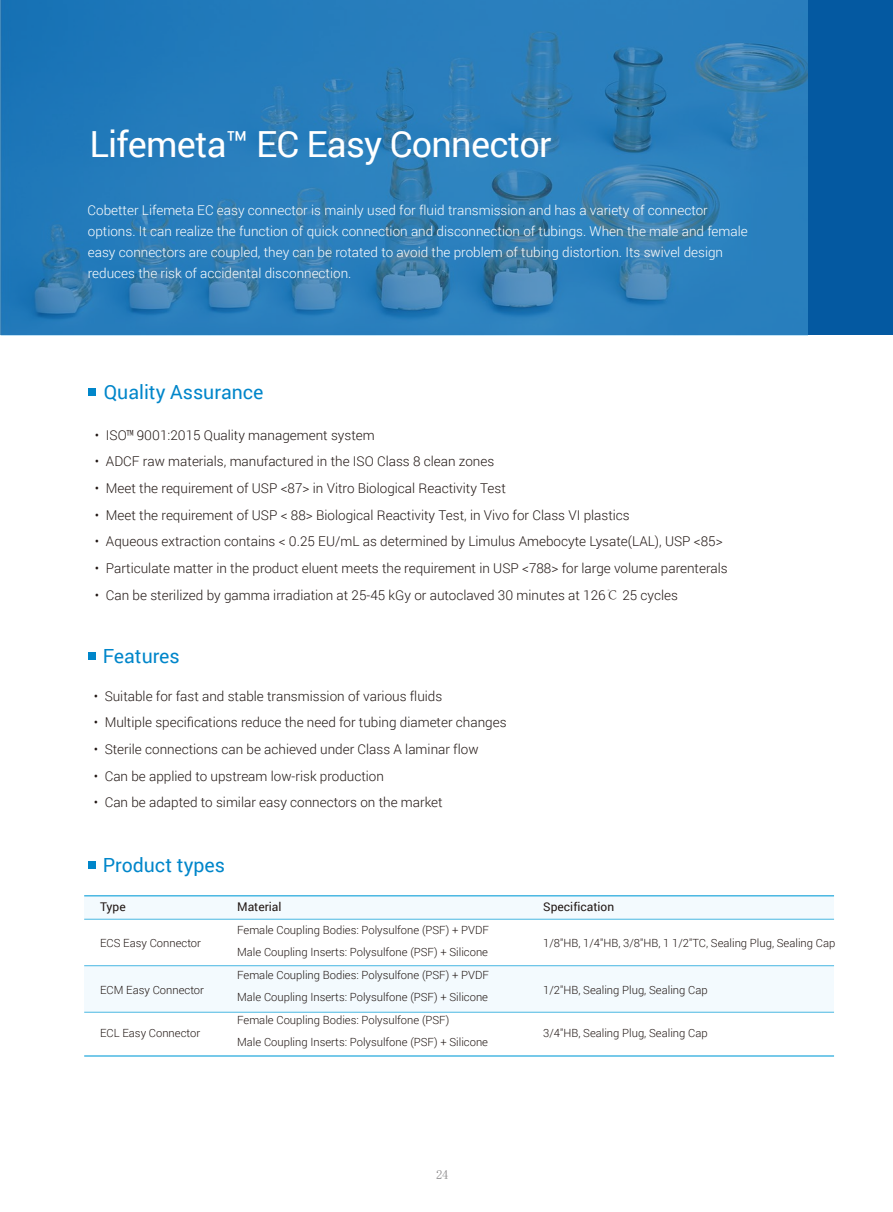
<style>
.page{position:relative;width:893px;height:1212px;background:#fff}
.page>*{position:absolute;margin:0;border:0;box-sizing:border-box;transform-origin:0 0}
.t1{font:36px "Roboto";letter-spacing:-.02em;color:#fff}
.t2{font:19.5px "Roboto";color:#0086ca}
.t3{font:300 13.5px "Roboto";color:#221815}
.t4{font:300 13.5px/21px "Roboto";color:#fff}
.t5{font:12.6px "Alibaba Pu Hui Ti L";color:#807f80}
.t6{font:12px "Roboto";color:#221815}
.t7{font:300 11.25px/22.5px "Roboto";color:#221815}
.s1{font-family:"Alibaba Pu Hui Ti L";font-weight:400}
.s2{font-family:"Adobe Song Std"}
</style>
<div class="page">
<div style="left:0;top:0;width:893px;height:335px;background:#0459a1"></div>
<img style="left:0;top:0;width:808px;height:335px">
<div style="left:84px;top:895px;width:750px;height:24px;background:#f3fafe"></div>
<hr style="left:84px;top:895px;width:750px;height:1px;background:#4ab8e2">
<hr style="left:84px;top:1055px;width:750px;height:2px;background:#4ab8e2">
<div style="left:84px;top:966px;width:750px;height:46px;background:#f3fafe"></div>
<hr style="left:84px;top:965px;width:750px;height:1px;background:#4ab8e2">
<hr style="left:84px;top:1012px;width:750px;height:1px;background:#4ab8e2">
<hr style="left:84px;top:919px;width:750px;height:1px;background:#4ab8e2">
<div style="left:88px;top:389px;width:8px;height:7px;background:#0086ca"></div>
<div style="left:88px;top:652px;width:8px;height:8px;background:#0086ca"></div>
<div style="left:88px;top:861px;width:8px;height:8px;background:#0086ca"></div>
<h1 class="t1" style="left:89px;top:118px;width:464px">Lifemeta™ EC Easy Connector</h1>
<p class="t4" style="left:87px;top:199px;width:662px">Cobetter Lifemeta EC easy connector is mainly used for fluid transmission and has a variety of connector options. It can realize the function of quick connection and disconnection of tubings. When the male and female easy connectors are coupled, they can be rotated to avoid the problem of tubing distortion. Its swivel design reduces the risk of accidental disconnection.</p>
<h2 class="t2" style="left:104px;top:378px;width:161px">Quality Assurance</h2>
<p class="t3" style="left:95px;top:425px;width:281px">• ISO<span class="s1">™</span> 9001:2015 Quality management system</p>
<p class="t3" style="left:95px;top:452px;width:401px">• ADCF raw materials, manufactured in the ISO Class 8 clean zones</p>
<p class="t3" style="left:95px;top:479px;width:412px">• Meet the requirement of USP &lt;87&gt; in Vitro Biological Reactivity Test</p>
<p class="t3" style="left:95px;top:506px;width:536px">• Meet the requirement of USP &lt; 88&gt; Biological Reactivity Test, in Vivo for Class VI plastics</p>
<p class="t3" style="left:95px;top:532px;width:629px">• Aqueous extraction contains &lt; 0.25 EU/mL as determined by Limulus Amebocyte Lysate(LAL), USP &lt;85&gt;</p>
<p class="t3" style="left:95px;top:559px;width:634px">• Particulate matter in the product eluent meets the requirement in USP &lt;788&gt; for large volume parenterals</p>
<p class="t3" style="left:95px;top:586px;width:585px">• Can be sterilized by gamma irradiation at 25-45 kGy or autoclaved 30 minutes at 126<span class="s2">℃</span> 25 cycles</p>
<h2 class="t2" style="left:103px;top:643px;width:79px">Features</h2>
<p class="t3" style="left:94px;top:686px;width:350px">• Suitable for fast and stable transmission of various fluids</p>
<p class="t3" style="left:94px;top:713px;width:414px">• Multiple specifications reduce the need for tubing diameter changes</p>
<p class="t3" style="left:94px;top:740px;width:386px">• Sterile connections can be achieved under Class A laminar flow</p>
<p class="t3" style="left:94px;top:766px;width:292px">• Can be applied to upstream low-risk production</p>
<p class="t3" style="left:94px;top:793px;width:350px">• Can be adapted to similar easy connectors on the market</p>
<h2 class="t2" style="left:103px;top:852px;width:124px">Product types</h2>
<p class="t6" style="left:100px;top:899px;width:27px">Type</p>
<p class="t7" style="left:100px;top:932px;width:103px">ECS Easy Connector</p>
<p class="t7" style="left:100px;top:978px;width:106px">ECM Easy Connector</p>
<p class="t7" style="left:100px;top:1021px;width:102px">ECL Easy Connector</p>
<p class="t6" style="left:237px;top:899px;width:46px">Material</p>
<p class="t7" style="left:237px;top:918px;width:253px">Female Coupling Bodies: Polysulfone (PSF) + PVDF Male Coupling Inserts: Polysulfone (PSF) + Silicone Female Coupling Bodies: Polysulfone (PSF) + PVDF Male Coupling Inserts: Polysulfone (PSF) + Silicone Female Coupling Bodies: Polysulfone (PSF)<br>Male Coupling Inserts: Polysulfone (PSF) + Silicone</p>
<p class="t6" style="left:543px;top:899px;width:72px">Specification</p>
<p class="t7" style="left:543px;top:932px;width:294px">1/8"HB, 1/4"HB, 3/8"HB, 1 1/2"TC, Sealing Plug, Sealing Cap</p>
<p class="t7" style="left:543px;top:978px;width:166px">1/2"HB, Sealing Plug, Sealing Cap</p>
<p class="t7" style="left:543px;top:1021px;width:166px">3/4"HB, Sealing Plug, Sealing Cap</p>
<p class="t5" style="left:436px;top:1168px;width:14px">24</p>
</div>
